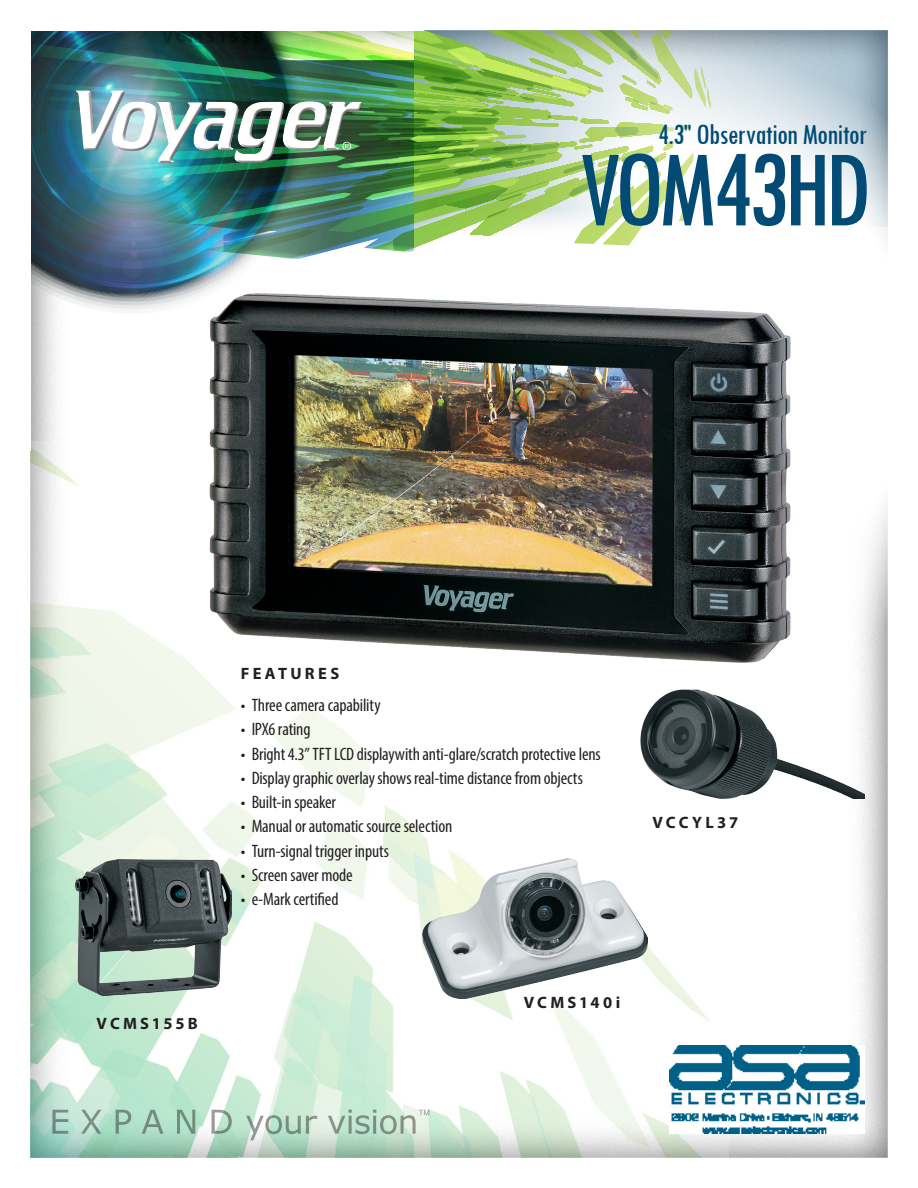
<style>
.page{position:relative;width:918px;height:1188px;background:#fff}
.page>*{position:absolute;margin:0;border:0;box-sizing:border-box;transform-origin:0 0}
.t1{font:condensed 113.25px "Tw Cen";letter-spacing:-.055em;color:#014b75}
.t2{font:condensed 30.15px "Tw Cen";letter-spacing:-.025em;color:#014b75}
.bullets{font:condensed 18px "Myriad Pro";letter-spacing:-.01em;color:#231f20}
.PRODUCT_FEATURES{font:700 16.5px "Myriad Pro";letter-spacing:.195em;color:#231f20}
.s1{font-size:22.5px}
</style>
<div class="page">
<div style="left:18px;top:10px;width:870px;height:1148px;background:#231f20;opacity:.65"></div>
<img style="left:30px;top:441px;width:699px;height:717px">
<svg style="left:371px;top:259px;width:517px;height:431px"></svg>
<svg style="left:715px;top:30px;width:173px;height:229px"></svg>
<svg style="left:694px;top:30px;width:19px;height:200px"></svg>
<svg style="left:674px;top:30px;width:20px;height:229px"></svg>
<svg style="left:413px;top:30px;width:260px;height:229px"></svg>
<svg style="left:413px;top:185px;width:96px;height:74px"></svg>
<img style="left:30px;top:30px;width:383px;height:407px">
<div style="left:0;top:0;width:30px;height:450px;background:#fff"></div>
<div style="left:0;top:0;width:424px;height:30px;background:#fff"></div>
<svg style="left:52px;top:1110px;width:16px;height:24px"></svg>
<svg style="left:81px;top:1110px;width:20px;height:24px"></svg>
<svg style="left:116px;top:1110px;width:15px;height:24px"></svg>
<svg style="left:142px;top:1110px;width:21px;height:24px"></svg>
<svg style="left:177px;top:1110px;width:18px;height:24px"></svg>
<svg style="left:212px;top:1110px;width:20px;height:24px"></svg>
<svg style="left:246px;top:1115px;width:71px;height:25px;background:#b8d0c1"></svg>
<svg style="left:328px;top:1110px;width:101px;height:24px;background:#bcd3c3"></svg>
<div style="left:76px;top:90px;width:286px;height:73px;background:#231f20;opacity:.95"></div>
<img style="left:670px;top:1045px;width:194px;height:88px">
<img style="left:210px;top:293px;width:580px;height:369px">
<img style="left:76px;top:859px;width:155px;height:137px">
<img style="left:641px;top:690px;width:223px;height:109px">
<img style="left:422px;top:858px;width:225px;height:140px">
<p class="t2" style="left:658px;top:116px;width:211px">4.3<span class="s1">"</span> Observation Monitor</p>
<p class="t1" style="left:579px;top:122px;width:294px">VOM43HD</p>
<p class="PRODUCT_FEATURES" style="left:97px;top:1013px;width:103px">VCMS155B</p>
<p class="PRODUCT_FEATURES" style="left:241px;top:663px;width:100px">FEATURES</p>
<p class="bullets" style="left:241px;top:694px;width:141px">• Three camera capability</p>
<p class="bullets" style="left:241px;top:719px;width:71px">• IPX6 rating</p>
<p class="bullets" style="left:241px;top:743px;width:361px">• Bright 4.3” TFT LCD displaywith anti-glare/scratch protective lens</p>
<p class="bullets" style="left:241px;top:767px;width:343px">• Display graphic overlay shows real-time distance from objects</p>
<p class="bullets" style="left:241px;top:791px;width:97px">• Built-in speaker</p>
<p class="bullets" style="left:241px;top:815px;width:213px">• Manual or automatic source selection</p>
<p class="bullets" style="left:241px;top:840px;width:150px">• Turn-signal trigger inputs</p>
<p class="bullets" style="left:241px;top:864px;width:113px">• Screen saver mode</p>
<p class="bullets" style="left:241px;top:888px;width:99px">• e-Mark certified</p>
<p class="PRODUCT_FEATURES" style="left:653px;top:811px;width:87px">VCCYL37</p>
<p class="PRODUCT_FEATURES" style="left:524px;top:992px;width:98px">VCMS140i</p>
</div>
